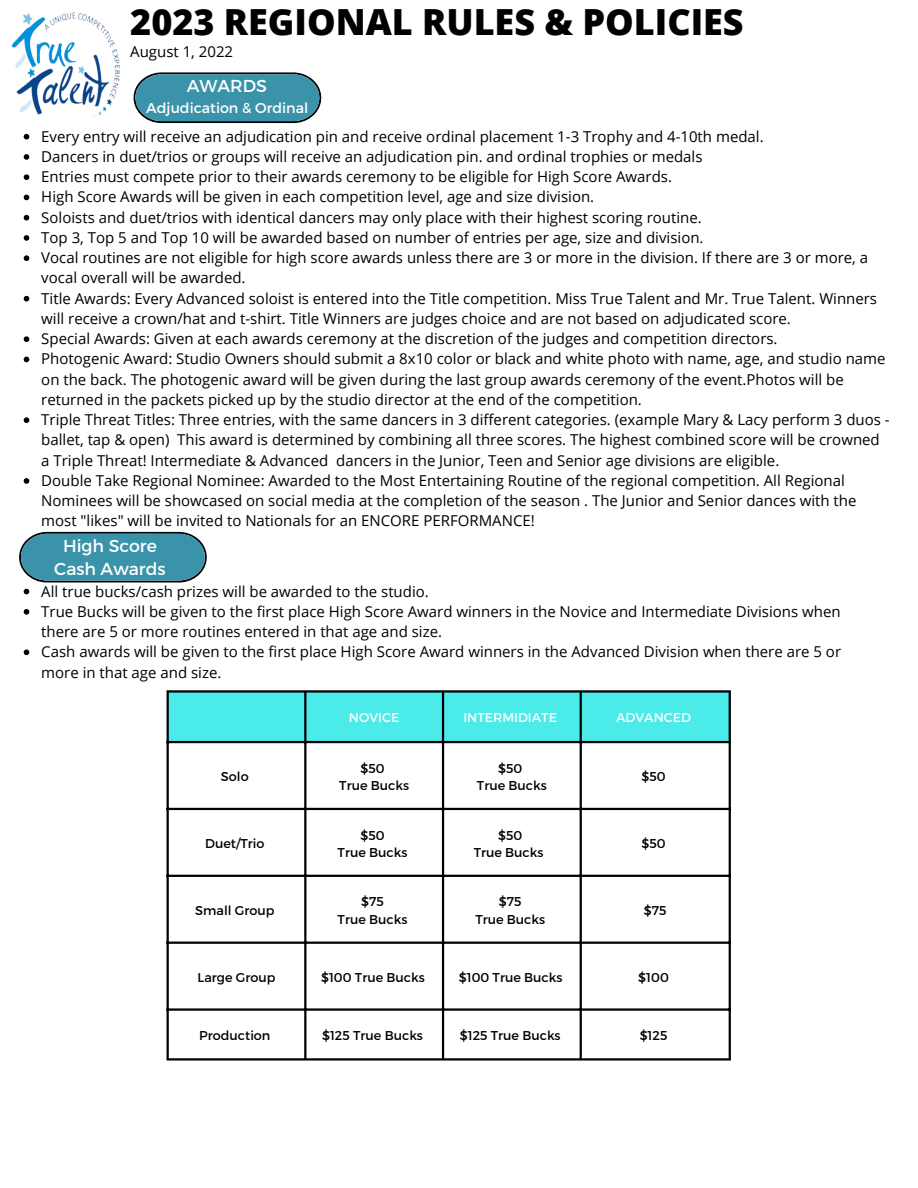
<style>
.page{position:relative;width:918px;height:1188px;background:#fff}
.page>*{position:absolute;margin:0;border:0;box-sizing:border-box;transform-origin:0 0}
.t1{font:800 36px "Open Sans";color:#000}
.t2{font:17.25px/23.7px "Montserrat";color:#fff;text-align:center}
.t3{font:15px/20.2px "Open Sans";color:#000}
.t4{font:14.25px "Montserrat";color:#fff}
.t5{font:12.75px/17.1px "Montserrat";color:#000;text-align:center}
.t6{font:12.75px "Montserrat";color:#fff}
.s1{font-family:"Montserrat";font-size:17.25px;color:#fff}
</style>
<div class="page">
<img style="left:11px;top:12px;width:109px;height:105px">
<svg style="left:133px;top:72px;width:189px;height:51px;background:#4791a4"></svg>
<div style="left:169px;top:693px;width:560px;height:48px;background:#4bebe9"></div>
<hr style="left:167px;top:693px;width:2px;height:365px;background:#000">
<hr style="left:304px;top:693px;width:2px;height:365px;background:#000">
<hr style="left:442px;top:693px;width:2px;height:365px;background:#000">
<hr style="left:580px;top:693px;width:2px;height:365px;background:#000">
<hr style="left:729px;top:693px;width:2px;height:365px;background:#000">
<hr style="left:167px;top:690px;width:564px;height:3px;background:#000">
<hr style="left:167px;top:741px;width:564px;height:2px;background:#000">
<hr style="left:167px;top:808px;width:564px;height:2px;background:#000">
<hr style="left:167px;top:875px;width:564px;height:2px;background:#000">
<hr style="left:167px;top:942px;width:564px;height:2px;background:#000">
<hr style="left:167px;top:1008px;width:564px;height:3px;background:#000">
<hr style="left:167px;top:1058px;width:564px;height:3px;background:#000">
<svg style="left:24px;top:134px;width:5px;height:5px"></svg>
<svg style="left:24px;top:154px;width:5px;height:6px"></svg>
<svg style="left:24px;top:174px;width:5px;height:6px"></svg>
<svg style="left:24px;top:195px;width:5px;height:5px"></svg>
<svg style="left:24px;top:215px;width:5px;height:5px"></svg>
<svg style="left:24px;top:235px;width:5px;height:6px"></svg>
<svg style="left:24px;top:255px;width:5px;height:6px"></svg>
<svg style="left:24px;top:296px;width:5px;height:5px"></svg>
<svg style="left:24px;top:336px;width:5px;height:6px"></svg>
<svg style="left:24px;top:357px;width:5px;height:5px"></svg>
<svg style="left:24px;top:417px;width:5px;height:6px"></svg>
<svg style="left:24px;top:478px;width:5px;height:6px"></svg>
<svg style="left:24px;top:589px;width:5px;height:5px"></svg>
<svg style="left:24px;top:609px;width:5px;height:6px"></svg>
<svg style="left:24px;top:649px;width:5px;height:6px"></svg>
<svg style="left:19px;top:532px;width:188px;height:51px;background:#4791a4"></svg>
<h1 class="t1" style="left:130px;top:-4px;width:615px">2023 REGIONAL RULES &amp; POLICIES</h1>
<p class="t3" style="left:130px;top:41px;width:104px">August 1, 2022</p>
<p class="t2" style="left:187px;top:73px;width:82px">AWARDS</p>
<p class="t4" style="left:146px;top:99px;width:163px">Adjudication &amp; Ordinal</p>
<p class="t3" style="left:41px;top:126px;width:850px">Every entry will rec<span class="s1">R</span>ei<span class="s1">E</span>ve<span class="s1">G</span>a<span class="s1">I</span>n<span class="s1">ST</span>ad<span class="s1">R</span>j<span class="s1">A</span>ud<span class="s1">T</span>ic<span class="s1">IO</span>at<span class="s1">N</span>ion pin and receive ordinal placement 1-3 Trophy and 4-10th medal.<br>Dancers in duet/trios or groups will receive an adjudication pin. and ordinal trophies or medals<br>Entries must compete prior to their awards ceremony to be eligible for High Score Awards.<br>High Score Awards will be given in each competition level, age and size division.<br>Soloists and duet/trios with identical dancers may only place with their highest scoring routine.<br>Top 3, Top 5 and Top 10 will be awarded based on number of entries per age, size and division.<br>Vocal routines are not eligible for high score awards unless there are 3 or more in the division. If there are 3 or more, a vocal overall will be awarded.<br>Title Awards: Every Advanced soloist is entered into the Title competition. Miss True Talent and Mr. True Talent. Winners will receive a crown/hat and t-shirt. Title Winners are judges choice and are not based on adjudicated score.<br>Special Awards: Given at each awards ceremony at the discretion of the judges and competition directors.<br>Photogenic Award: Studio Owners should submit a 8x10 color or black and white photo with name, age, and studio name on the back. The photogenic award will be given during the last group awards ceremony of the event.Photos will be returned in the packets picked up by the studio director at the end of the competition.<br>Triple Threat Titles: Three entries, with the same dancers in 3 different categories. (example Mary &amp; Lacy perform 3 duos - ballet, tap &amp; open) This award is determined by combining all three scores. The highest combined score will be crowned a Triple Threat! Intermediate &amp; Advanced dancers in the Junior, Teen and Senior age divisions are eligible.<br>Double Take Regional Nominee: Awarded to the Most Entertaining Routine of the regional competition. All Regional Nominees will be showcased on social media at the completion of the season . The Junior and Senior dances with the most "likes" will be invited to Nationals for an ENCORE PERFORMANCE!</p>
<p class="t2" style="left:54px;top:533px;width:113px">High Score<br>Cash Awards</p>
<p class="t3" style="left:41px;top:581px;width:801px">All true bucks/cash prizes will be awarded to the studio.<br>True Bucks will be given to the first place High Score Award winners in the Novice and Intermediate Divisions when there are 5 or more routines entered in that age and size.<br>Cash awards will be given to the first place High Score Award winners in the Advanced Division when there are 5 or more in that age and size.</p>
<p class="t6" style="left:349px;top:709px;width:52px">NOVICE</p>
<p class="t6" style="left:463px;top:709px;width:95px">INTERMIDIATE</p>
<p class="t6" style="left:616px;top:709px;width:76px">ADVANCED</p>
<p class="t5" style="left:221px;top:768px;width:29px">Solo</p>
<p class="t5" style="left:339px;top:759px;width:71px">$50<br>True Bucks</p>
<p class="t5" style="left:477px;top:759px;width:71px">$50<br>True Bucks</p>
<p class="t5" style="left:642px;top:768px;width:26px">$50</p>
<p class="t5" style="left:205px;top:834px;width:61px">Duet/Trio</p>
<p class="t5" style="left:338px;top:826px;width:71px">$50<br>True Bucks</p>
<p class="t5" style="left:474px;top:826px;width:71px">$50<br>True Bucks</p>
<p class="t5" style="left:642px;top:834px;width:26px">$50</p>
<p class="t5" style="left:195px;top:901px;width:81px">Small Group</p>
<p class="t5" style="left:338px;top:893px;width:71px">$75<br>True Bucks</p>
<p class="t5" style="left:475px;top:893px;width:71px">$75<br>True Bucks</p>
<p class="t5" style="left:644px;top:901px;width:24px">$75</p>
<p class="t5" style="left:198px;top:968px;width:79px">Large Group</p>
<p class="t5" style="left:321px;top:968px;width:105px">$100 True Bucks</p>
<p class="t5" style="left:459px;top:968px;width:105px">$100 True Bucks</p>
<p class="t5" style="left:638px;top:968px;width:32px">$100</p>
<p class="t5" style="left:199px;top:1027px;width:73px">Production</p>
<p class="t5" style="left:322px;top:1027px;width:102px">$125 True Bucks</p>
<p class="t5" style="left:460px;top:1027px;width:102px">$125 True Bucks</p>
<p class="t5" style="left:640px;top:1027px;width:29px">$125</p>
</div>
